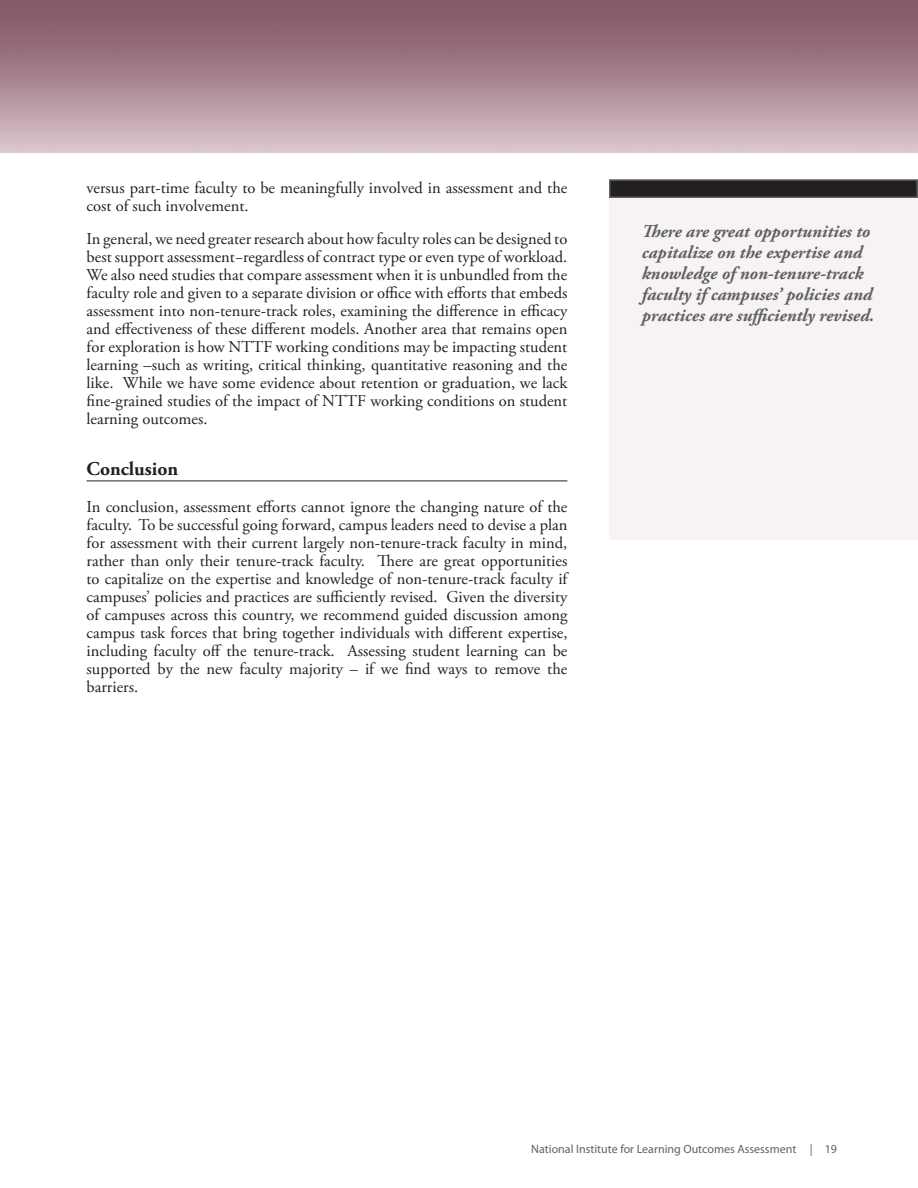
<style>
.page{position:relative;width:918px;height:1188px;background:#fff}
.page>*{position:absolute;margin:0;border:0;box-sizing:border-box;transform-origin:0 0}
.Paragraph_Heading{font:700 19.5px "Adobe Garamond Pro";color:#231f20}
.quote{font:italic 700 18px/21px "Adobe Garamond Pro";color:#5f6062}
.Paragraph{font:16.5px/18px "Adobe Garamond Pro";color:#231f20;text-align:justify}
.t1{font:12px "Myriad Pro";color:#5f6062}
</style>
<div class="page">
<img style="left:0;top:0;width:918px;height:153px">
<div style="left:609px;top:198px;width:309px;height:342px;background:#f7f3f5"></div>
<div style="left:610px;top:180px;width:307px;height:17px;background:#231f20"></div>
<div style="left:609px;top:179px;width:309px;height:19px;border:2px solid #5f6062"></div>
<hr style="left:87px;top:481px;width:480px;height:1px;background:#231f20">
<p class="Paragraph" style="left:87px;top:179px;width:482px">versus part-time faculty to be meaningfully involved in assessment and the cost of such involvement.</p>
<p class="Paragraph" style="left:87px;top:230px;width:482px">In general, we need greater research about how faculty roles can be designed to best support assessment−regardless of contract type or even type of workload.<br>We also need studies that compare assessment when it is unbundled from the faculty role and given to a separate division or office with efforts that embeds assessment into non-tenure-track roles, examining the difference in efficacy and effectiveness of these different models. Another area that remains open for exploration is how NTTF working conditions may be impacting student learning –such as writing, critical thinking, quantitative reasoning and the like. While we have some evidence about retention or graduation, we lack fine-grained studies of the impact of NTTF working conditions on student learning outcomes.</p>
<p class="Paragraph_Heading" style="left:87px;top:457px;width:93px">Conclusion</p>
<p class="Paragraph" style="left:87px;top:499px;width:482px">In conclusion, assessment efforts cannot ignore the changing nature of the faculty. To be successful going forward, campus leaders need to devise a plan for assessment with their current largely non-tenure-track faculty in mind, rather than only their tenure-track faculty. There are great opportunities to capitalize on the expertise and knowledge of non-tenure-track faculty if campuses’ policies and practices are sufficiently revised. Given the diversity of campuses across this country, we recommend guided discussion among campus task forces that bring together individuals with different expertise, including faculty off the tenure-track. Assessing student learning can be supported by the new faculty majority – if we find ways to remove the barriers.</p>
<p class="quote" style="left:642px;top:221px;width:234px">There are great opportunities to capitalize on the expertise and knowledge of non-tenure-track faculty if campuses’ policies and practices are sufficiently revised.</p>
<p class="t1" style="left:531px;top:1141px;width:307px">National Institute for Learning Outcomes Assessment | 19</p>
</div>
